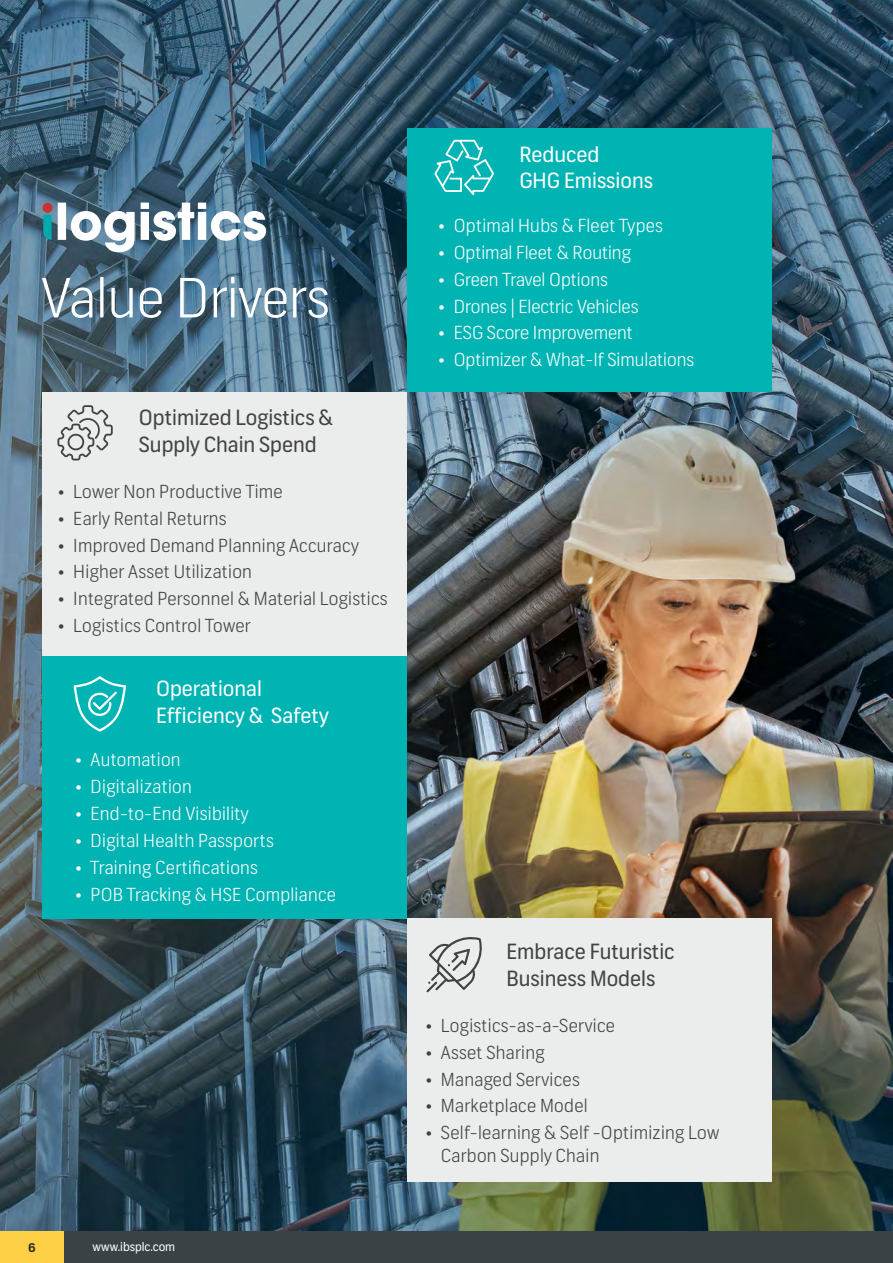
<style>
.page{position:relative;width:893px;height:1263px;background:#fff}
.page>*{position:absolute;margin:0;border:0;box-sizing:border-box;transform-origin:0 0}
.t1{font:300 54px "Frank";color:#fefefe}
.t2{font:21px/26.1px "Frank";color:#434242}
.t3{font:21px/26.1px "Frank";color:#fefefe}
.t4{font:300 18px/26.8px "Frank";letter-spacing:.015em;color:#434242}
.t5{font:300 18px/26.8px "Frank";letter-spacing:.01em;color:#fefefe}
.t6{font:12px "Frank";color:#fefefe}
.t7{font:700 12px "Frank";color:#2b2a29}
</style>
<div class="page">
<img style="left:0;top:0;width:893px;height:1232px">
<div style="left:64px;top:1232px;width:829px;height:31px;background:#3a4245"></div>
<div style="left:0;top:1232px;width:64px;height:31px;background:#fed046"></div>
<div style="left:407px;top:129px;width:364px;height:263px;background:#00b4b4"></div>
<svg style="left:434px;top:140px;width:60px;height:55px"></svg>
<div style="left:407px;top:918px;width:364px;height:264px;background:#ebecec"></div>
<svg style="left:426px;top:937px;width:56px;height:55px"></svg>
<div style="left:43px;top:655px;width:364px;height:263px;background:#00b4b4"></div>
<svg style="left:74px;top:676px;width:52px;height:55px"></svg>
<div style="left:43px;top:392px;width:364px;height:263px;background:#ebecec"></div>
<svg style="left:57px;top:405px;width:56px;height:55px"></svg>
<svg style="left:58px;top:203px;width:208px;height:49px"></svg>
<svg style="left:43px;top:214px;width:9px;height:26px"></svg>
<div style="left:43px;top:203px;width:10px;height:10px;background:#c83232;border-radius:50%"></div>
<h1 class="t1" style="left:41px;top:277px;width:290px">Value Drivers</h1>
<p class="t2" style="left:139px;top:407px;width:196px">Optimized Logistics &amp;<br>Supply Chain Spend</p>
<p class="t4" style="left:73px;top:480px;width:211px">Lower Non Productive Time</p>
<p class="t4" style="left:73px;top:507px;width:155px">Early Rental Returns</p>
<p class="t4" style="left:73px;top:534px;width:287px">Improved Demand Planning Accuracy</p>
<p class="t4" style="left:73px;top:560px;width:180px">Higher Asset Utilization</p>
<p class="t4" style="left:73px;top:587px;width:316px">Integrated Personnel &amp; Material Logistics</p>
<p class="t4" style="left:73px;top:614px;width:179px">Logistics Control Tower</p>
<p class="t3" style="left:156px;top:678px;width:174px">Operational<br>Efficiency &amp; Safety</p>
<p class="t5" style="left:91px;top:748px;width:103px">Automation<br>Digitalization</p>
<p class="t5" style="left:91px;top:829px;width:247px">Digital Health Passports<br>Training Certifications<br>POB Tracking &amp; HSE Compliance</p>
<p class="t5" style="left:91px;top:802px;width:160px">End-to-End Visibility</p>
<p class="t7" style="left:28px;top:1243px;width:9px">6</p>
<p class="t6" style="left:92px;top:1241px;width:84px">www.ibsplc.com</p>
<p class="t3" style="left:519px;top:144px;width:135px">Reduced<br>GHG Emissions</p>
<p class="t5" style="left:454px;top:214px;width:211px">Optimal Hubs &amp; Fleet Types<br>Optimal Fleet &amp; Routing</p>
<p class="t5" style="left:454px;top:268px;width:186px">Green Travel Options<br>Drones | Electric Vehicles</p>
<p class="t5" style="left:454px;top:321px;width:181px">ESG Score Improvement</p>
<p class="t5" style="left:454px;top:348px;width:242px">Optimizer &amp; What-If Simulations</p>
<p class="t2" style="left:506px;top:941px;width:170px">Embrace Futuristic<br>Business Models</p>
<p class="t4" style="left:441px;top:1014px;width:280px">Logistics-as-a-Service<br>Asset Sharing<br>Managed Services<br>Marketplace Model<br>Self-learning &amp; Self -Optimizing Low</p>
<p class="t4" style="left:441px;top:1144px;width:160px">Carbon Supply Chain</p>
</div>
